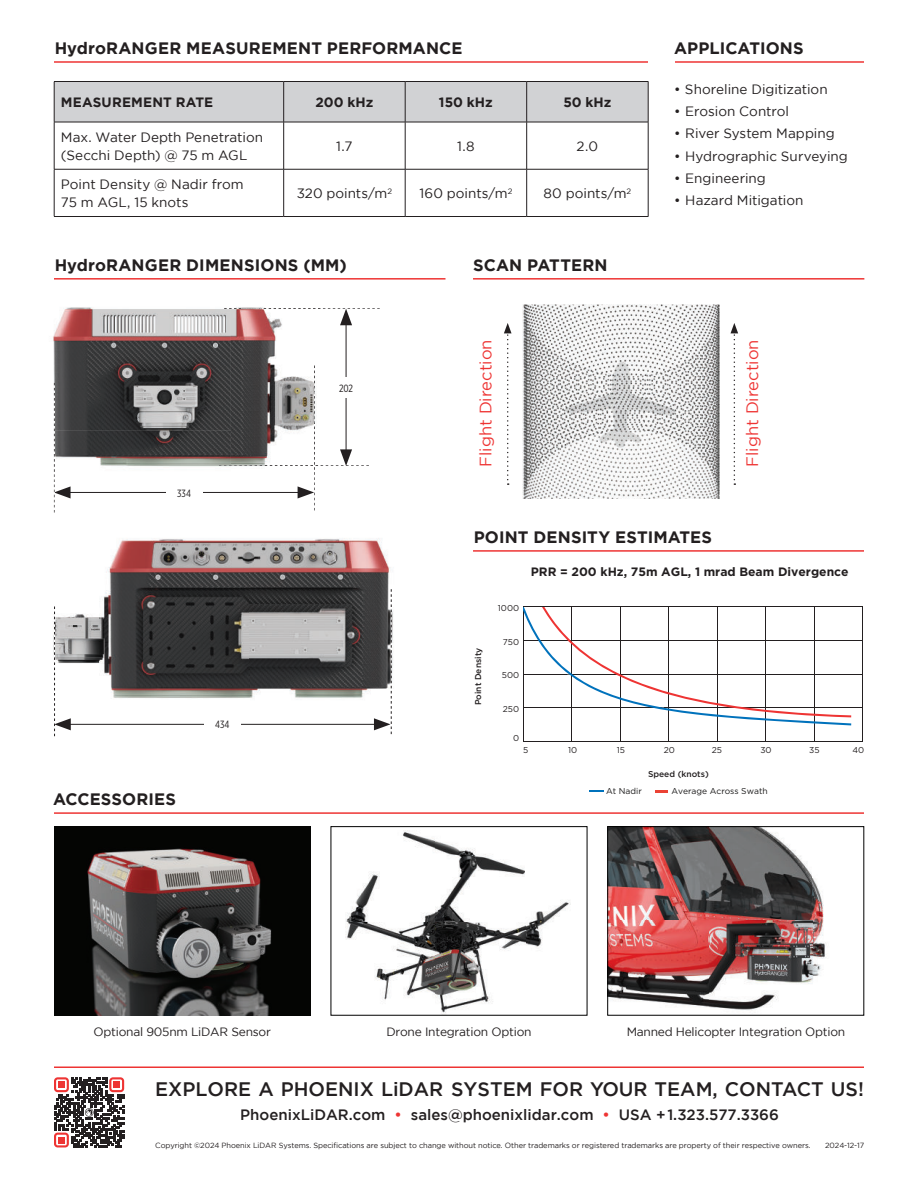
<style>
.page{position:relative;width:918px;height:1188px;background:#fff}
.page>*{position:absolute;margin:0;border:0;box-sizing:border-box;transform-origin:0 0}
.t1{font:500 19.5px "Gotham HTF";color:#231f20}
.t2{font:700 16.5px "Gotham HTF";letter-spacing:.01em;color:#231f20}
.t3{font:16.5px "Gotham HTF";color:#ee3433}
.t4{font:500 15px "Gotham HTF";color:#231f20}
.t5{font:13.5px/22.2px "Gotham HTF";color:#231f20}
.t6{font:700 13.5px "Gotham HTF";letter-spacing:.005em;color:#231f20}
.t7{font:700 12.15px "Gotham";color:#231f20}
.t8{font:12px "Gotham HTF";letter-spacing:-.02em;color:#231f20}
.t9{font:10.5px "Gotham X Narrow";color:#231f20}
.t10{font:8.55px "Gotham";color:#231f20}
.t11{font:8.55px "Gotham";color:#181717}
.t12{font:500 8.55px "Gotham";color:#231f20}
.t13{font:7.5px "Gotham HTF";letter-spacing:-.01em;color:#231f20}
.s1{color:#ee3433}
</style>
<div class="page">
<svg style="left:54px;top:1077px;width:70px;height:70px"></svg>
<hr style="left:54px;top:1066px;width:810px;height:2px;background:#ee3433">
<hr style="left:54px;top:278px;width:392px;height:2px;background:#ee3433">
<hr style="left:54px;top:61px;width:594px;height:2px;background:#ee3433">
<hr style="left:473px;top:278px;width:391px;height:2px;background:#ee3433">
<hr style="left:473px;top:550px;width:391px;height:2px;background:#ee3433">
<div style="left:55px;top:82px;width:593px;height:40px;background:#d1d2d4"></div>
<hr style="left:54px;top:81px;width:230px;height:1px;background:#231f20">
<hr style="left:54px;top:82px;width:1px;height:40px;background:#231f20">
<hr style="left:284px;top:81px;width:121px;height:1px;background:#231f20">
<hr style="left:283px;top:82px;width:1px;height:40px;background:#231f20">
<hr style="left:405px;top:81px;width:122px;height:1px;background:#231f20">
<hr style="left:405px;top:82px;width:1px;height:40px;background:#231f20">
<hr style="left:527px;top:81px;width:121px;height:1px;background:#231f20">
<hr style="left:526px;top:82px;width:1px;height:40px;background:#231f20">
<hr style="left:648px;top:82px;width:1px;height:40px;background:#231f20">
<hr style="left:54px;top:122px;width:230px;height:1px;background:#231f20">
<hr style="left:54px;top:122px;width:1px;height:47px;background:#231f20">
<hr style="left:284px;top:122px;width:121px;height:1px;background:#231f20">
<hr style="left:283px;top:122px;width:1px;height:47px;background:#231f20">
<hr style="left:405px;top:122px;width:122px;height:1px;background:#231f20">
<hr style="left:405px;top:122px;width:1px;height:47px;background:#231f20">
<hr style="left:527px;top:122px;width:121px;height:1px;background:#231f20">
<hr style="left:526px;top:122px;width:1px;height:47px;background:#231f20">
<hr style="left:648px;top:122px;width:1px;height:47px;background:#231f20">
<hr style="left:54px;top:169px;width:230px;height:1px;background:#231f20">
<hr style="left:54px;top:169px;width:1px;height:47px;background:#231f20">
<hr style="left:284px;top:169px;width:121px;height:1px;background:#231f20">
<hr style="left:283px;top:169px;width:1px;height:47px;background:#231f20">
<hr style="left:405px;top:169px;width:122px;height:1px;background:#231f20">
<hr style="left:405px;top:169px;width:1px;height:47px;background:#231f20">
<hr style="left:527px;top:169px;width:121px;height:1px;background:#231f20">
<hr style="left:526px;top:169px;width:1px;height:47px;background:#231f20">
<hr style="left:648px;top:169px;width:1px;height:47px;background:#231f20">
<hr style="left:54px;top:216px;width:230px;height:1px;background:#231f20">
<hr style="left:284px;top:216px;width:121px;height:1px;background:#231f20">
<hr style="left:405px;top:216px;width:122px;height:1px;background:#231f20">
<hr style="left:527px;top:216px;width:121px;height:1px;background:#231f20">
<hr style="left:523px;top:607px;width:1px;height:134px;background:#231f20">
<hr style="left:571px;top:607px;width:1px;height:134px;background:#231f20">
<hr style="left:620px;top:607px;width:1px;height:134px;background:#231f20">
<hr style="left:669px;top:607px;width:1px;height:134px;background:#231f20">
<hr style="left:717px;top:607px;width:1px;height:134px;background:#231f20">
<hr style="left:765px;top:607px;width:1px;height:134px;background:#231f20">
<hr style="left:814px;top:607px;width:1px;height:134px;background:#231f20">
<hr style="left:863px;top:607px;width:1px;height:134px;background:#231f20">
<hr style="left:523px;top:741px;width:340px;height:1px;background:#231f20">
<hr style="left:523px;top:707px;width:340px;height:1px;background:#231f20">
<hr style="left:523px;top:674px;width:340px;height:1px;background:#231f20">
<hr style="left:523px;top:640px;width:340px;height:1px;background:#231f20">
<hr style="left:523px;top:607px;width:340px;height:1px;background:#231f20">
<svg style="left:523px;top:607px;width:329px;height:119px"></svg>
<svg style="left:589px;top:790px;width:15px;height:2px"></svg>
<svg style="left:655px;top:790px;width:13px;height:2px"></svg>
<hr style="left:675px;top:61px;width:189px;height:2px;background:#ee3433">
<hr style="left:54px;top:812px;width:810px;height:2px;background:#ee3433">
<img style="left:54px;top:826px;width:256px;height:189px">
<img style="left:346px;top:831px;width:225px;height:185px">
<img style="left:659px;top:1015px;width:154px;height:1px">
<img style="left:610px;top:828px;width:217px;height:182px">
<div style="left:608px;top:826px;width:256px;height:189px;border:1px solid #010101"></div>
<img style="left:53px;top:538px;width:340px;height:160px">
<hr style="left:66px;top:724px;width:312px;height:1px;background:#231f20">
<svg style="left:374px;top:589px;width:18px;height:145px"></svg>
<svg style="left:54px;top:607px;width:17px;height:129px"></svg>
<div style="left:204px;top:713px;width:37px;height:21px;background:#fff"></div>
<hr style="left:66px;top:492px;width:236px;height:1px;background:#231f20">
<svg style="left:54px;top:474px;width:17px;height:39px"></svg>
<hr style="left:346px;top:321px;width:1px;height:133px;background:#231f20">
<svg style="left:323px;top:308px;width:57px;height:17px"></svg>
<svg style="left:297px;top:366px;width:72px;height:144px"></svg>
<div style="left:331px;top:377px;width:30px;height:21px;background:#fff"></div>
<div style="left:166px;top:482px;width:36px;height:21px;background:#fff"></div>
<img style="left:53px;top:307px;width:269px;height:166px">
<img style="left:314px;top:366px;width:1px;height:107px">
<img style="left:54px;top:383px;width:1px;height:90px">
<img style="left:224px;top:308px;width:96px;height:1px">
<img style="left:219px;top:465px;width:103px;height:1px">
<svg style="left:504px;top:323px;width:8px;height:162px"></svg>
<svg style="left:731px;top:323px;width:7px;height:162px"></svg>
<img style="left:522px;top:304px;width:198px;height:195px">
<p class="t2" style="left:55px;top:42px;width:409px">HydroRANGER MEASUREMENT PERFORMANCE</p>
<p class="t6" style="left:61px;top:97px;width:154px">MEASUREMENT RATE</p>
<p class="t6" style="left:315px;top:97px;width:60px">200 kHz</p>
<p class="t6" style="left:439px;top:97px;width:55px">150 kHz</p>
<p class="t6" style="left:563px;top:97px;width:50px">50 kHz</p>
<p class="t5" style="left:61px;top:129px;width:204px;line-height:18px">Max. Water Depth Penetration (Secchi Depth) @ 75 m AGL</p>
<p class="t5" style="left:336px;top:136px;width:18px">1.7</p>
<p class="t5" style="left:457px;top:136px;width:19px">1.8</p>
<p class="t5" style="left:577px;top:136px;width:23px">2.0</p>
<p class="t5" style="left:61px;top:176px;width:184px;line-height:18px">Point Density @ Nadir from<br>75 m AGL, 15 knots</p>
<p class="t5" style="left:297px;top:183px;width:97px">320 points/m<sup>2</sup></p>
<p class="t5" style="left:419px;top:183px;width:95px">160 points/m<sup>2</sup></p>
<p class="t5" style="left:544px;top:183px;width:89px">80 points/m<sup>2</sup></p>
<p class="t2" style="left:55px;top:258px;width:294px">HydroRANGER DIMENSIONS (MM)</p>
<p class="t2" style="left:473px;top:258px;width:136px">SCAN PATTERN</p>
<p class="t2" style="left:674px;top:42px;width:131px">APPLICATIONS</p>
<p class="t5" style="left:674px;top:78px;width:175px">ï Shoreline Digitization<br>ï Erosion Control<br>ï River System Mapping<br>ï Hydrographic Surveying ï Engineering<br>ï Hazard Mitigation</p>
<p class="t9" style="left:177px;top:488px;width:15px">334</p>
<p class="t2" style="left:53px;top:793px;width:124px">ACCESSORIES</p>
<p class="t9" style="left:215px;top:719px;width:16px">434</p>
<p class="t9" style="left:339px;top:383px;width:16px">202</p>
<p class="t3" style="left:478px;top:467px;width:129px;rotate:-90deg">Flight Direction</p>
<p class="t3" style="left:745px;top:467px;width:129px;rotate:-90deg">Flight Direction</p>
<p class="t2" style="left:474px;top:531px;width:240px">POINT DENSITY ESTIMATES</p>
<p class="t12" style="left:474px;top:705px;width:59px;rotate:-90deg">Point Density</p>
<p class="t10" style="left:498px;top:604px;width:23px">1000</p>
<p class="t10" style="left:503px;top:638px;width:18px">750</p>
<p class="t10" style="left:502px;top:671px;width:19px">500</p>
<p class="t10" style="left:503px;top:705px;width:18px">250</p>
<p class="t10" style="left:513px;top:734px;width:8px">0</p>
<p class="t7" style="left:531px;top:566px;width:319px">PRR = 200 kHz, 75m AGL, 1 mrad Beam Divergence</p>
<p class="t10" style="left:523px;top:746px;width:7px">5</p>
<p class="t10" style="left:568px;top:746px;width:11px">10</p>
<p class="t10" style="left:617px;top:746px;width:10px">15</p>
<p class="t10" style="left:664px;top:746px;width:13px">20</p>
<p class="t10" style="left:712px;top:746px;width:12px">25</p>
<p class="t10" style="left:760px;top:746px;width:13px">30</p>
<p class="t10" style="left:809px;top:746px;width:12px">35</p>
<p class="t10" style="left:852px;top:746px;width:13px">40</p>
<p class="t11" style="left:606px;top:787px;width:37px">At Nadir</p>
<p class="t11" style="left:671px;top:787px;width:98px">Average Across Swath</p>
<p class="t12" style="left:648px;top:770px;width:62px">Speed (knots)</p>
<p class="t8" style="left:94px;top:1027px;width:179px">Optional 905nm LiDAR Sensor</p>
<p class="t8" style="left:386px;top:1027px;width:147px">Drone Integration Option</p>
<p class="t8" style="left:627px;top:1027px;width:220px">Manned Helicopter Integration Option</p>
<h1 class="t1" style="left:155px;top:1081px;width:710px">EXPLORE A PHOENIX LiDAR SYSTEM FOR YOUR TEAM, CONTACT US!</h1>
<p class="t4" style="left:240px;top:1109px;width:540px">PhoenixLiDAR.com <span class="s1">ï</span> sales@phoenixlidar.com <span class="s1">ï</span> USA +1.323.577.3366</p>
<p class="t13" style="left:155px;top:1141px;width:657px">Copyright ©2024 Phoenix LiDAR Systems. Specifications are subject to change without notice. Other trademarks or registered trademarks are property of their respective owners.</p>
<p class="t13" style="left:825px;top:1142px;width:41px">2024-12-17</p>
</div>
